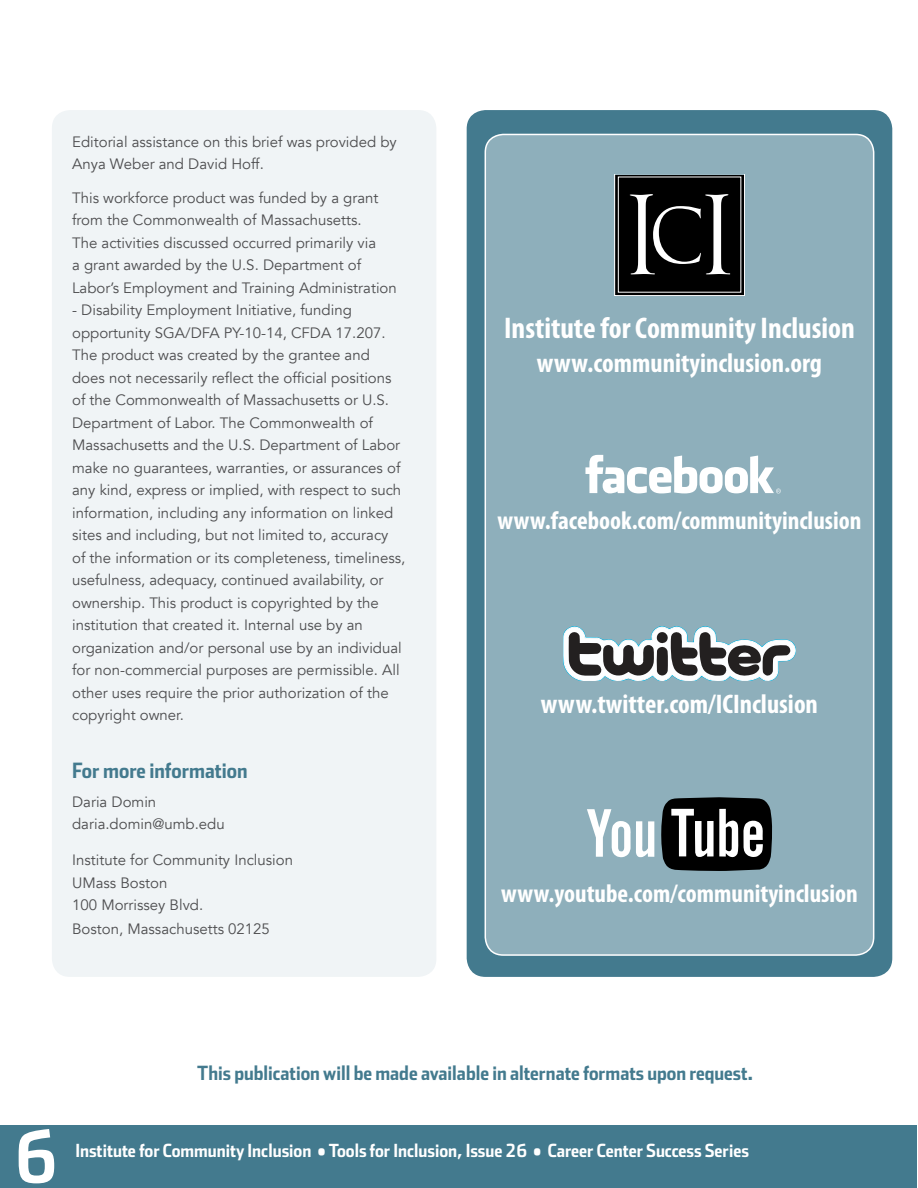
<style>
.page{position:relative;width:918px;height:1188px;background:#fff}
.page>*{position:absolute;margin:0;border:0;box-sizing:border-box;transform-origin:0 0}
.t1{font:72px "Stainless Cond Bold Tab";color:#fff}
.t2{font:700 condensed 30px "Myriad Pro";color:#fff}
.t3{font:700 condensed 27px "Myriad Pro";color:#fff}
.t4{font:700 condensed 25.5px "Myriad Pro";color:#fff}
.t5{font:21px "Stainless Cond Bold Tab";color:#437a8e}
.t6{font:19.5px "Stainless Cond Bold Tab";color:#437a8e}
.t7{font:18px "Stainless Cond Bold Tab";color:#fff}
.t8{font:15px/22.5px "Avenir";color:#4d4d4f}
</style>
<div class="page">
<div style="left:0;top:1126px;width:917px;height:62px;background:#437a8e"></div>
<div style="left:467px;top:111px;width:424px;height:865px;background:#437a8e;border-radius:18px"></div>
<div style="left:467px;top:110px;width:425px;height:867px;border:2px solid #437a8e;border-radius:18px"></div>
<div style="left:485px;top:134px;width:389px;height:821px;background:#8eafbb;border-radius:18px"></div>
<div style="left:485px;top:134px;width:389px;height:822px;border:2px solid #fff;border-radius:18px"></div>
<svg style="left:614px;top:175px;width:131px;height:120px;background:#2a2a2a"></svg>
<svg style="left:585px;top:455px;width:196px;height:38px"></svg>
<svg style="left:563px;top:627px;width:233px;height:54px"></svg>
<svg style="left:587px;top:809px;width:67px;height:48px"></svg>
<svg style="left:661px;top:797px;width:111px;height:74px;background:#464849"></svg>
<div style="left:52px;top:110px;width:384px;height:867px;background:#f0f4f6;border-radius:18px"></div>
<p class="t8" style="left:72px;top:131px;width:326px">Editorial assistance on this brief was provided by<br>Anya Weber and David Hoff.</p>
<p class="t8" style="left:72px;top:186px;width:326px">This workforce product was funded by a grant from the Commonwealth of Massachusetts.<br>The activities discussed occurred primarily via<br>a grant awarded by the U.S. Department of Labor’s Employment and Training Administration</p>
<p class="t8" style="left:72px;top:299px;width:335px">- Disability Employment Initiative, funding opportunity SGA/DFA PY-10-14, CFDA 17.207.<br>The product was created by the grantee and does not necessarily reflect the official positions of the Commonwealth of Massachusetts or U.S.<br>Department of Labor. The Commonwealth of Massachusetts and the U.S. Department of Labor make no guarantees, warranties, or assurances of any kind, express or implied, with respect to such information, including any information on linked sites and including, but not limited to, accuracy of the information or its completeness, timeliness, usefulness, adequacy, continued availability, or ownership. This product is copyrighted by the institution that created it. Internal use by an organization and/or personal use by an individual for non-commercial purposes are permissible. All other uses require the prior authorization of the copyright owner.</p>
<h3 class="t5" style="left:72px;top:758px;width:177px">For more information</h3>
<p class="t8" style="left:72px;top:791px;width:154px">Daria Domin daria.domin@umb.edu</p>
<p class="t8" style="left:72px;top:849px;width:222px">Institute for Community Inclusion<br>UMass Boston<br>100 Morrissey Blvd.</p>
<p class="t8" style="left:72px;top:918px;width:199px">Boston, Massachusetts 02125</p>
<h2 class="t2" style="left:504px;top:311px;width:352px">Institute for Community Inclusion</h2>
<h3 class="t3" style="left:537px;top:348px;width:287px">www.communityinclusion.org</h3>
<h3 class="t4" style="left:497px;top:506px;width:366px">www.facebook.com/communityinclusion</h3>
<h3 class="t3" style="left:541px;top:689px;width:279px">www.twitter.com/ICInclusion</h3>
<h3 class="t4" style="left:501px;top:879px;width:358px">www.youtube.com/communityinclusion</h3>
<h1 class="t1" style="left:15px;top:1113px;width:45px">6</h1>
<h3 class="t6" style="left:197px;top:1062px;width:558px">This publication will be made available in alternate formats upon request.</h3>
<p class="t7" style="left:75px;top:1140px;width:675px">Institute for Community Inclusion • Tools for Inclusion, Issue 26 • Career Center Success Series</p>
</div>
